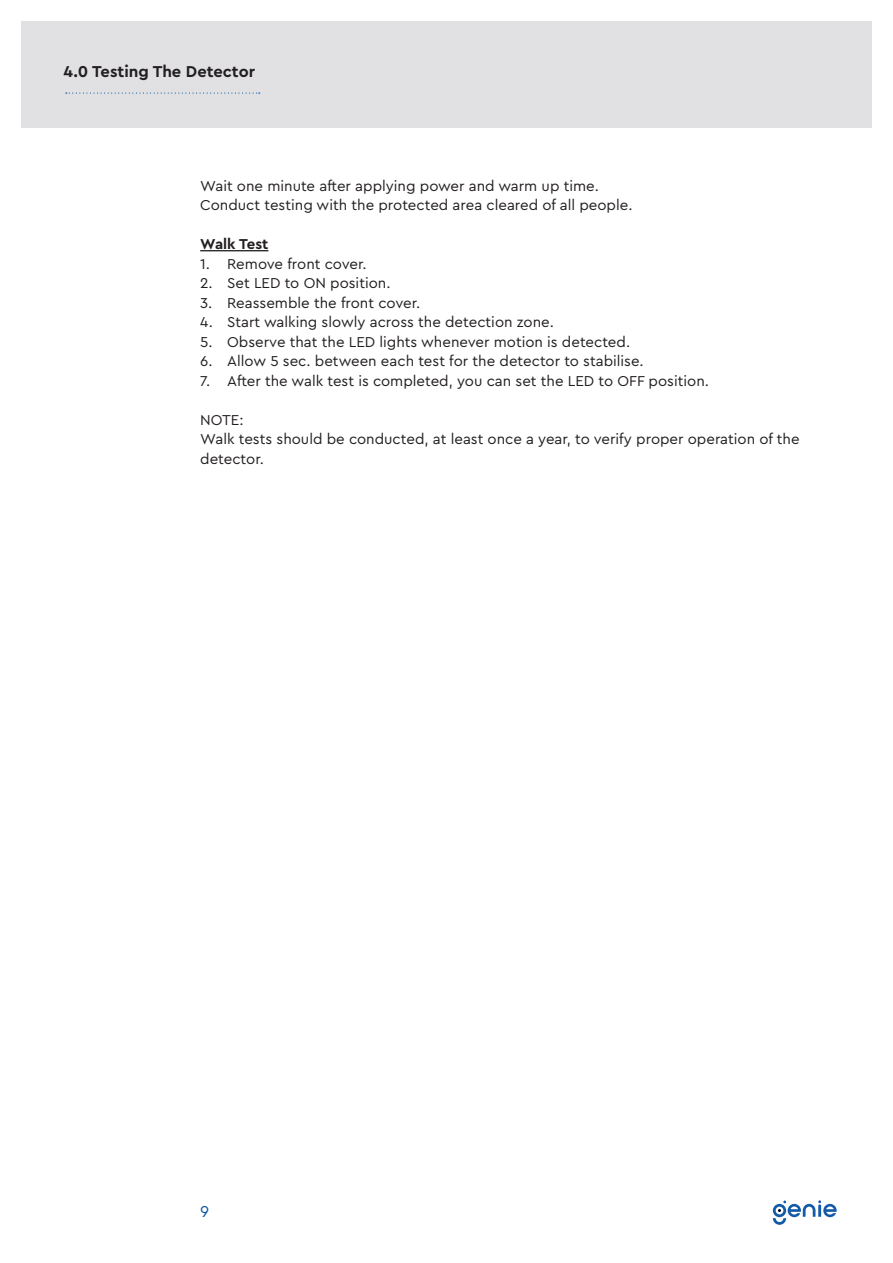
<style>
.page{position:relative;width:893px;height:1263px;background:#fff}
.page>*{position:absolute;margin:0;border:0;box-sizing:border-box;transform-origin:0 0}
.Section_Title{font:700 16.5px "Cera Pro";color:#231f20}
.t1{font:16.5px "Cera Pro";color:#09559e}
.t2{font:15px/19.5px "Cera Pro";color:#231f20}
.t3{font:700 15px "Cera Pro";color:#231f20}
</style>
<div class="page">
<div style="left:21px;top:21px;width:851px;height:107px;background:#e1e1e4"></div>
<svg style="left:773px;top:1200px;width:64px;height:25px"></svg>
<svg style="left:66px;top:93px;width:194px;height:1px"></svg>
<hr style="left:200px;top:250px;width:68px;height:1px;background:#231f20">
<p class="Section_Title" style="left:64px;top:60px;width:193px">4.0 Testing The Detector</p>
<p class="t2" style="left:200px;top:175px;width:400px">Wait one minute after applying power and warm up time.</p>
<p class="t2" style="left:200px;top:195px;width:434px">Conduct testing with the protected area cleared of all people.</p>
<p class="t3" style="left:200px;top:234px;width:70px">Walk Test</p>
<p class="t2" style="left:200px;top:253px;width:168px">1. Remove front cover.</p>
<p class="t2" style="left:200px;top:273px;width:192px">2. Set LED to ON position.</p>
<p class="t2" style="left:200px;top:292px;width:222px">3. Reassemble the front cover.</p>
<p class="t2" style="left:200px;top:312px;width:355px">4. Start walking slowly across the detection zone.</p>
<p class="t2" style="left:200px;top:331px;width:431px">5. Observe that the LED lights whenever motion is detected.</p>
<p class="t2" style="left:200px;top:351px;width:445px">6. Allow 5 sec. between each test for the detector to stabilise.</p>
<p class="t2" style="left:200px;top:370px;width:510px">7. After the walk test is completed, you can set the LED to OFF position.</p>
<p class="t2" style="left:200px;top:409px;width:45px">NOTE:</p>
<p class="t2" style="left:200px;top:429px;width:601px">Walk tests should be conducted, at least once a year, to verify proper operation of the detector.</p>
<p class="t1" style="left:200px;top:1200px;width:11px">9</p>
</div>
